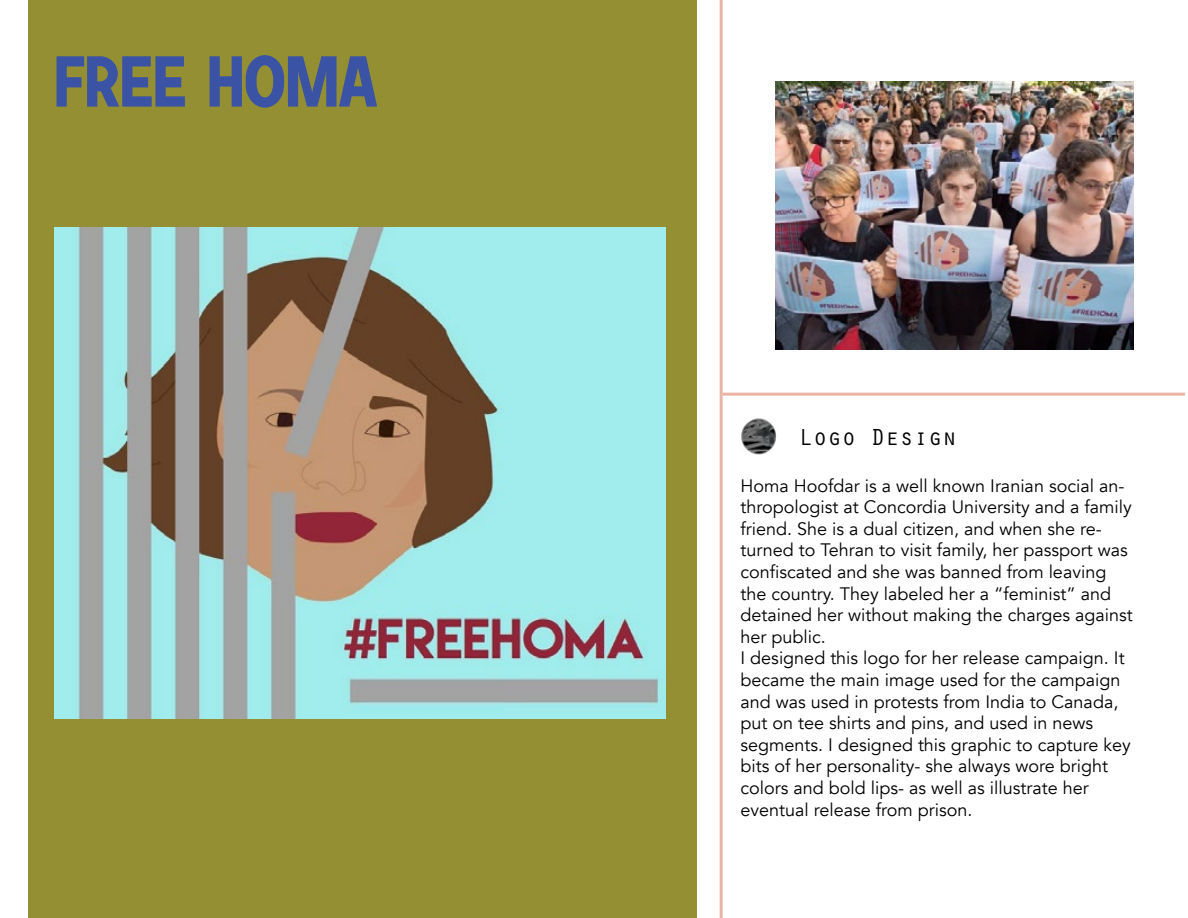
<style>
.page{position:relative;width:1188px;height:918px;background:#fff}
.page>*{position:absolute;margin:0;border:0;box-sizing:border-box;transform-origin:0 0}
.t1{font:700 72px "Soria";color:#3a53a4}
.t2{font:24px "Orator Std";color:#000}
.t3{font:18px/21.6px "Avenir";color:#000}
</style>
<div class="page">
<div style="left:29px;top:0;width:668px;height:918px;background:#958f34"></div>
<hr style="left:720px;top:0;width:3px;height:918px;background:#eab4a4">
<hr style="left:723px;top:393px;width:462px;height:3px;background:#eab4a4">
<img style="left:741px;top:418px;width:36px;height:37px">
<img style="left:775px;top:81px;width:359px;height:268px">
<img style="left:54px;top:228px;width:612px;height:491px">
<h1 class="t1" style="left:54px;top:42px;width:325px">FREE HOMA</h1>
<h2 class="t2" style="left:799px;top:420px;width:160px">Logo Design</h2>
<p class="t3" style="left:741px;top:475px;width:394px">Homa Hoofdar is a well known Iranian social an&shy;thropologist at Concordia University and a family friend. She is a dual citizen, and when she re&shy;turned to Tehran to visit family, her passport was confiscated and she was banned from leaving the country. They labeled her a “feminist” and detained her without making the charges against her public.<br>I designed this logo for her release campaign. It became the main image used for the campaign and was used in protests from India to Canada, put on tee shirts and pins, and used in news segments. I designed this graphic to capture key bits of her personality- she always wore bright colors and bold lips- as well as illustrate her eventual release from prison.</p>
</div>
